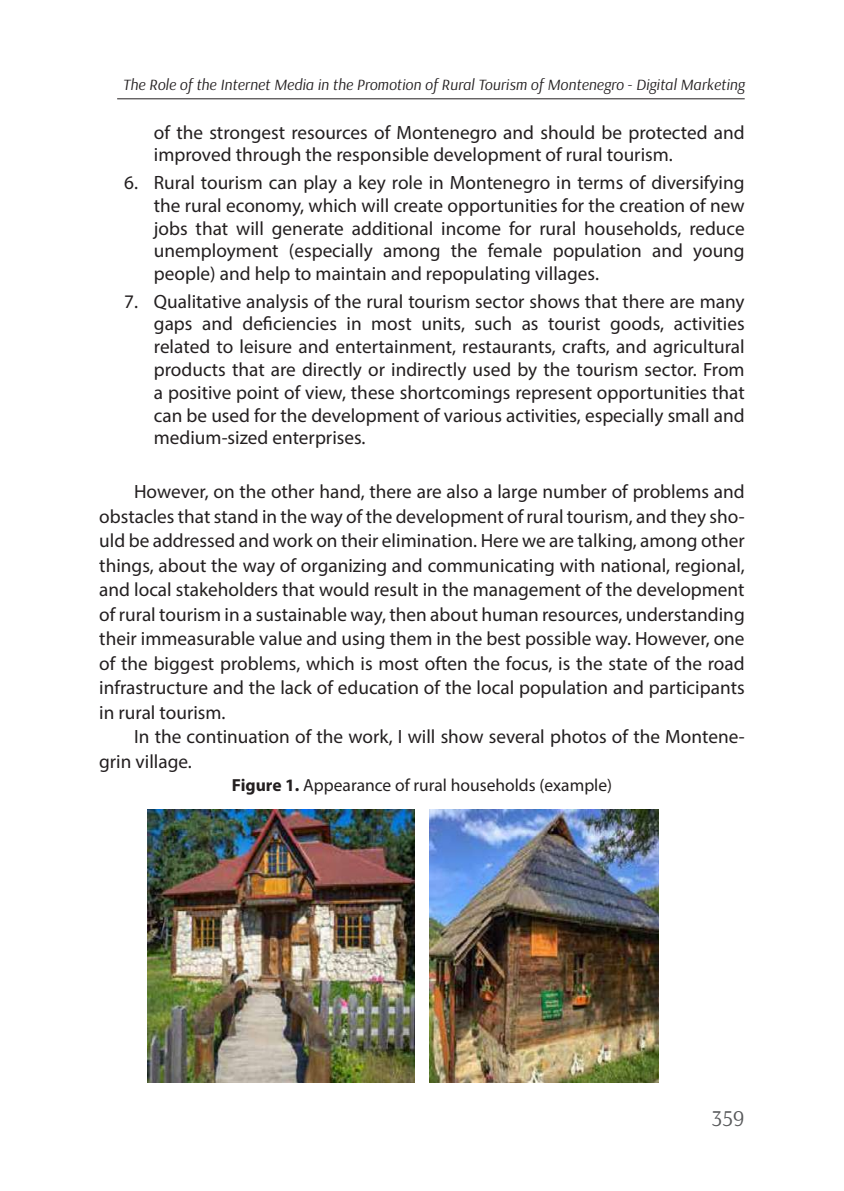
<style>
.page{position:relative;width:844px;height:1191px;background:#fff}
.page>*{position:absolute;margin:0;border:0;box-sizing:border-box;transform-origin:0 0}
.t1{font:22.75px "Arsenal";color:#57585a}
.t2{font:19.25px/22.8px "Myriad Pro";color:#231f20;text-align:justify}
.t3{font:17.5px "Myriad Pro";color:#231f20}
.t4{font:italic 15.75px "Arsenal";color:#231f20}
.s1{font-weight:700}
</style>
<div class="page">
<hr style="left:117px;top:98px;width:627px;height:1px;background:#231f20">
<img style="left:148px;top:809px;width:267px;height:273px">
<img style="left:429px;top:809px;width:229px;height:273px">
<p class="t4" style="left:123px;top:75px;width:623px">The Role of the Internet Media in the Promotion of Rural Tourism of Montenegro - Digital Marketing</p>
<p class="t2" style="left:154px;top:120px;width:592px">of the strongest resources of Montenegro and should be protected and improved through the responsible development of rural tourism.</p>
<p class="t2" style="left:154px;top:171px;width:592px;text-indent:-30px">6. Rural tourism can play a key role in Montenegro in terms of diversifying the rural economy, which will create opportunities for the creation of new jobs that will generate additional income for rural households, reduce unemployment (especially among the female population and young people) and help to maintain and repopulating villages.</p>
<p class="t2" style="left:154px;top:289px;width:592px;text-indent:-30px">7. Qualitative analysis of the rural tourism sector shows that there are many gaps and deficiencies in most units, such as tourist goods, activities related to leisure and entertainment, restaurants, crafts, and agricultural products that are directly or indirectly used by the tourism sector. From a positive point of view, these shortcomings represent opportunities that can be used for the development of various activities, especially small and medium-sized enterprises.</p>
<p class="t2" style="left:99px;top:479px;width:646px;line-height:24.5px;text-indent:35px">However, on the other hand, there are also a large number of problems and obstacles that stand in the way of the development of rural tourism, and they sho&shy;uld be addressed and work on their elimination. Here we are talking, among other things, about the way of organizing and communicating with national, regional, and local stakeholders that would result in the management of the development of rural tourism in a sustainable way, then about human resources, understanding their immeasurable value and using them in the best possible way. However, one of the biggest problems, which is most often the focus, is the state of the road infrastructure and the lack of education of the local population and participants in rural tourism.</p>
<p class="t2" style="left:99px;top:724px;width:646px;line-height:24.5px;text-indent:35px">In the continuation of the work, I will show several photos of the Montene&shy;grin village.</p>
<p class="t3" style="left:232px;top:774px;width:382px"><span class="s1">Figure 1.</span> Appearance of rural households (example)</p>
<p class="t1" style="left:711px;top:1104px;width:35px">359</p>
</div>
